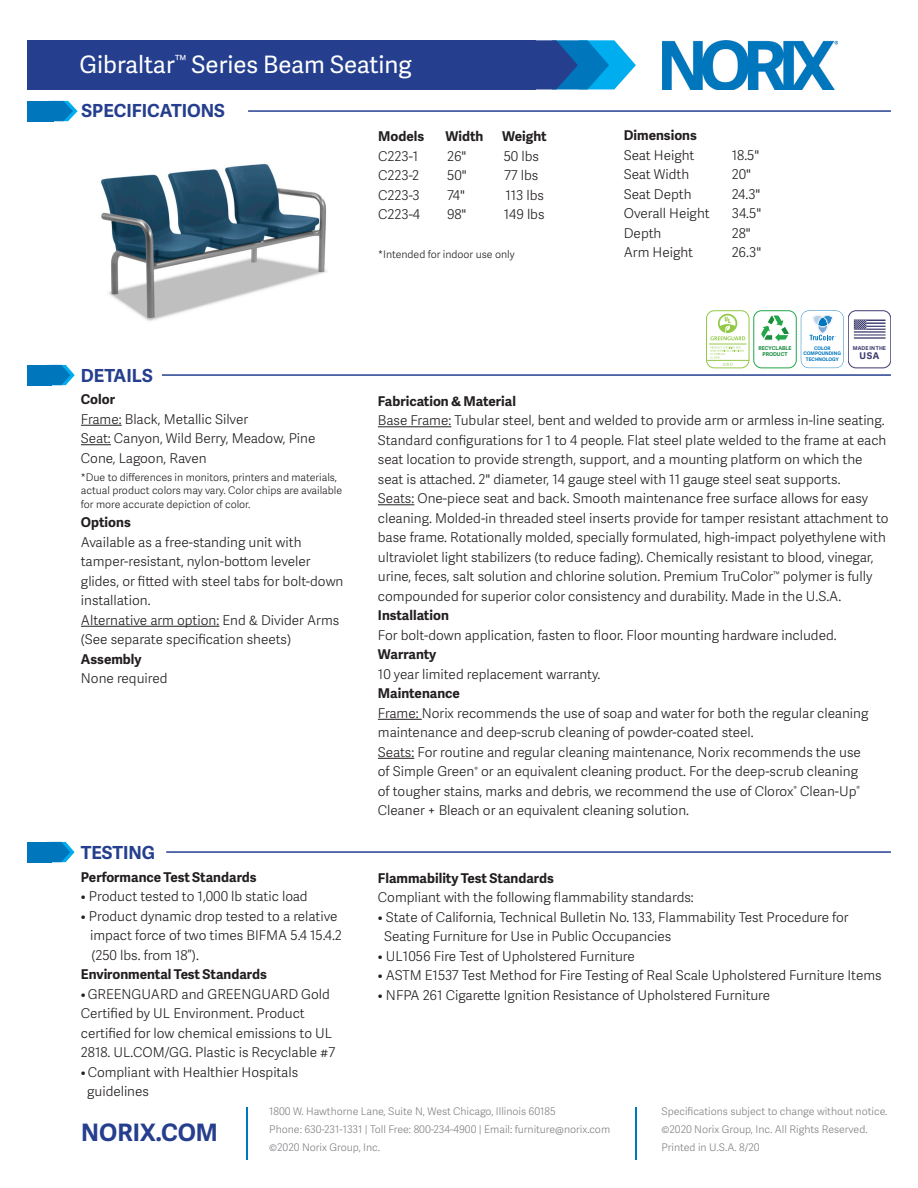
<style>
.page{position:relative;width:918px;height:1188px;background:#fff}
.page>*{position:absolute;margin:0;border:0;box-sizing:border-box;transform-origin:0 0}
.t1{font:24px "Adelle Sans";color:#fff}
.t2{font:700 24px "Adelle Sans";color:#253f8e}
.t3{font:700 18px "Adelle Sans";color:#253f8e}
.t4{font:300 13.5px/19.5px "Adelle Sans";color:#231f20}
.t5{font:700 13.5px "Adelle Sans";color:#231f20}
.t6{font:300 10.5px/18px "Adelle Sans";color:#808285}
.t7{font:300 10.5px/13.5px "Adelle Sans";color:#231f20}
.t8{font:700 9.3px "Adelle Sans";color:#3d3b6e}
.t9{font:700 5.25px/6.3px "Adelle Sans";color:#1a8b3d;text-align:center}
.t10{font:700 5.25px "Adelle Sans";color:#3d3b6e}
.t11{font:700 4.8px/5.8px "Adelle Sans";color:#0077bd;text-align:center}
</style>
<div class="page">
<img style="left:663px;top:40px;width:174px;height:50px">
<svg style="left:535px;top:40px;width:101px;height:49px;background:#2883c2"></svg>
<div style="left:27px;top:40px;width:508px;height:49px;background:#253f8e"></div>
<hr style="left:246px;top:1108px;width:2px;height:52px;background:#0077bd">
<hr style="left:636px;top:1108px;width:1px;height:52px;background:#0077bd">
<hr style="left:378px;top:426px;width:73px;height:1px;background:#231f20">
<hr style="left:378px;top:504px;width:36px;height:1px;background:#231f20">
<hr style="left:378px;top:719px;width:44px;height:1px;background:#231f20">
<hr style="left:378px;top:758px;width:36px;height:1px;background:#231f20">
<svg style="left:52px;top:365px;width:23px;height:20px"></svg>
<div style="left:27px;top:365px;width:25px;height:20px;background:#0077bd"></div>
<hr style="left:162px;top:374px;width:729px;height:2px;background:#253f8e">
<hr style="left:81px;top:425px;width:41px;height:1px;background:#231f20">
<hr style="left:81px;top:444px;width:30px;height:1px;background:#231f20">
<hr style="left:81px;top:626px;width:138px;height:1px;background:#231f20">
<svg style="left:52px;top:842px;width:23px;height:20px"></svg>
<div style="left:27px;top:842px;width:25px;height:20px;background:#0077bd"></div>
<hr style="left:166px;top:851px;width:725px;height:2px;background:#253f8e">
<svg style="left:53px;top:101px;width:25px;height:20px"></svg>
<div style="left:27px;top:101px;width:26px;height:20px;background:#0077bd"></div>
<hr style="left:248px;top:110px;width:643px;height:2px;background:#253f8e">
<img style="left:100px;top:163px;width:227px;height:158px">
<div style="left:848px;top:310px;width:43px;height:58px;border:1px solid #3d3b6e;border-radius:8px"></div>
<svg style="left:854px;top:320px;width:32px;height:19px"></svg>
<div style="left:754px;top:310px;width:42px;height:58px;border:1px solid #23a649;border-radius:8px"></div>
<svg style="left:760px;top:315px;width:29px;height:27px"></svg>
<svg style="left:707px;top:311px;width:42px;height:57px"></svg>
<div style="left:706px;top:310px;width:43px;height:58px;border:1px solid #92c947;border-radius:8px"></div>
<hr style="left:707px;top:360px;width:42px;height:1px;background:#92c947">
<hr style="left:709px;top:344px;width:37px;height:1px;background:#92c947">
<svg style="left:710px;top:314px;width:35px;height:26px"></svg>
<svg style="left:710px;top:347px;width:34px;height:19px"></svg>
<svg style="left:801px;top:311px;width:43px;height:57px"></svg>
<p class="t1" style="left:79px;top:48px;width:334px">Gibraltar<sup>™</sup> Series Beam Seating</p>
<p class="t3" style="left:82px;top:98px;width:145px">SPECIFICATIONS</p>
<p class="t3" style="left:81px;top:362px;width:73px">DETAILS</p>
<p class="t5" style="left:81px;top:390px;width:36px">Color</p>
<p class="t4" style="left:81px;top:409px;width:169px">Frame: Black, Metallic Silver</p>
<p class="t4" style="left:81px;top:428px;width:236px">Seat: Canyon, Wild Berry, Meadow, Pine<br>Cone, Lagoon, Raven</p>
<p class="t7" style="left:81px;top:470px;width:263px">*Due to differences in monitors, printers and materials, actual product colors may vary. Color chips are available for more accurate depiction of color.</p>
<p class="t5" style="left:81px;top:513px;width:51px">Options</p>
<p class="t4" style="left:81px;top:532px;width:264px">Available as a free-standing unit with tamper-resistant, nylon-bottom leveler glides, or fitted with steel tabs for bolt-down installation.</p>
<p class="t4" style="left:81px;top:610px;width:260px">Alternative arm option: End &amp; Divider Arms (See separate specification sheets)</p>
<p class="t5" style="left:81px;top:649px;width:62px">Assembly</p>
<p class="t4" style="left:81px;top:668px;width:88px">None required</p>
<p class="t3" style="left:81px;top:839px;width:76px">TESTING</p>
<p class="t5" style="left:81px;top:867px;width:177px">Performance Test Standards</p>
<p class="t4" style="left:81px;top:887px;width:228px">• Product tested to 1,000 lb static load</p>
<p class="t4" style="left:90px;top:906px;width:253px;text-indent:-9px">• Product dynamic drop tested to a relative impact force of two times BIFMA 5.4 15.4.2</p>
<p class="t4" style="left:91px;top:945px;width:109px">(250 lbs. from 18”).</p>
<p class="t5" style="left:81px;top:965px;width:187px">Environmental Test Standards</p>
<p class="t4" style="left:81px;top:984px;width:256px">•GREENGUARD and GREENGUARD Gold Certified by UL Environment. Product certified for low chemical emissions to UL 2818. UL.COM/GG. Plastic is Recyclable #7</p>
<p class="t4" style="left:87px;top:1062px;width:213px;text-indent:-6px">•Compliant with Healthier Hospitals guidelines</p>
<p class="t5" style="left:378px;top:127px;width:48px">Models</p>
<p class="t5" style="left:445px;top:127px;width:40px">Width</p>
<p class="t5" style="left:502px;top:127px;width:46px">Weight</p>
<p class="t4" style="left:378px;top:146px;width:42px">C223-1</p>
<p class="t4" style="left:447px;top:146px;width:21px">26"</p>
<p class="t4" style="left:504px;top:146px;width:37px">50 lbs</p>
<p class="t4" style="left:378px;top:165px;width:42px">C223-2</p>
<p class="t4" style="left:447px;top:165px;width:21px">50"</p>
<p class="t4" style="left:504px;top:165px;width:36px">77 lbs</p>
<p class="t4" style="left:378px;top:185px;width:43px">C223-3</p>
<p class="t4" style="left:447px;top:185px;width:19px">74"</p>
<p class="t4" style="left:505px;top:185px;width:40px">113 lbs</p>
<p class="t4" style="left:378px;top:204px;width:43px">C223-4</p>
<p class="t4" style="left:447px;top:204px;width:21px">98"</p>
<p class="t4" style="left:504px;top:204px;width:42px">149 lbs</p>
<p class="t7" style="left:378px;top:247px;width:138px">*Intended for indoor use only</p>
<p class="t5" style="left:624px;top:126px;width:75px">Dimensions</p>
<p class="t4" style="left:624px;top:145px;width:72px">Seat Height</p>
<p class="t4" style="left:732px;top:145px;width:29px">18.5"</p>
<p class="t4" style="left:624px;top:164px;width:67px">Seat Width</p>
<p class="t4" style="left:732px;top:164px;width:21px">20"</p>
<p class="t4" style="left:624px;top:184px;width:69px">Seat Depth</p>
<p class="t4" style="left:732px;top:184px;width:30px">24.3"</p>
<p class="t4" style="left:624px;top:203px;width:87px">Overall Height</p>
<p class="t4" style="left:732px;top:203px;width:31px">34.5"</p>
<p class="t4" style="left:624px;top:223px;width:39px">Depth</p>
<p class="t4" style="left:732px;top:223px;width:20px">28"</p>
<p class="t4" style="left:624px;top:242px;width:71px">Arm Height</p>
<p class="t4" style="left:732px;top:242px;width:31px">26.3"</p>
<p class="t9" style="left:758px;top:345px;width:35px">RECYCLABLE<br>PRODUCT</p>
<p class="t11" style="left:804px;top:345px;width:39px">COLOR<br>COMPOUNDING<br>TECHNOLOGY</p>
<p class="t10" style="left:853px;top:344px;width:35px">MADE IN THE</p>
<p class="t8" style="left:860px;top:349px;width:21px">USA</p>
<p class="t5" style="left:378px;top:391px;width:140px">Fabrication &amp; Material</p>
<p class="t4" style="left:378px;top:410px;width:510px">Base Frame: Tubular steel, bent and welded to provide arm or armless in-line seating.<br>Standard configurations for 1 to 4 people. Flat steel plate welded to the frame at each seat location to provide strength, support, and a mounting platform on which the seat is attached. 2" diameter, 14 gauge steel with 11 gauge steel seat supports.</p>
<p class="t4" style="left:378px;top:488px;width:512px">Seats: One-piece seat and back. Smooth maintenance free surface allows for easy cleaning. Molded-in threaded steel inserts provide for tamper resistant attachment to base frame. Rotationally molded, specially formulated, high-impact polyethylene with ultraviolet light stabilizers (to reduce fading). Chemically resistant to blood, vinegar, urine, feces, salt solution and chlorine solution. Premium TruColor<sup>™</sup> polymer is fully compounded for superior color consistency and durability. Made in the U.S.A.</p>
<p class="t5" style="left:378px;top:606px;width:72px">Installation</p>
<p class="t4" style="left:378px;top:625px;width:460px">For bolt-down application, fasten to floor. Floor mounting hardware included.</p>
<p class="t5" style="left:378px;top:645px;width:60px">Warranty</p>
<p class="t4" style="left:378px;top:664px;width:224px">10 year limited replacement warranty.</p>
<p class="t5" style="left:378px;top:684px;width:84px">Maintenance</p>
<p class="t4" style="left:378px;top:703px;width:492px">Frame: Norix recommends the use of soap and water for both the regular cleaning maintenance and deep-scrub cleaning of powder-coated steel.</p>
<p class="t4" style="left:378px;top:742px;width:485px">Seats: For routine and regular cleaning maintenance, Norix recommends the use of Simple Green<sup>®</sup> or an equivalent cleaning product. For the deep-scrub cleaning of tougher stains, marks and debris, we recommend the use of Clorox<sup>®</sup> Clean-Up<sup>® </sup>Cleaner + Bleach or an equivalent cleaning solution.</p>
<p class="t5" style="left:378px;top:868px;width:177px">Flammability Test Standards</p>
<p class="t4" style="left:378px;top:887px;width:317px">Compliant with the following flammability standards:</p>
<p class="t4" style="left:384px;top:907px;width:466px;text-indent:-6px">• State of California, Technical Bulletin No. 133, Flammability Test Procedure for<br>Seating Furniture for Use in Public Occupancies</p>
<p class="t4" style="left:378px;top:946px;width:258px">• UL1056 Fire Test of Upholstered Furniture</p>
<p class="t4" style="left:378px;top:965px;width:505px">• ASTM E1537 Test Method for Fire Testing of Real Scale Upholstered Furniture Items</p>
<p class="t4" style="left:378px;top:985px;width:394px">• NFPA 261 Cigarette Ignition Resistance of Upholstered Furniture</p>
<p class="t2" style="left:81px;top:1115px;width:138px">NORIX.COM</p>
<p class="t6" style="left:269px;top:1102px;width:288px">1800 W. Hawthorne Lane, Suite N, West Chicago, Illinois 60185</p>
<p class="t6" style="left:269px;top:1120px;width:342px">Phone: 630-231-1331 | Toll Free: 800-234-4900 | Email: furniture@norix.com ©2020 Norix Group, Inc.</p>
<p class="t6" style="left:662px;top:1102px;width:227px">Specifications subject to change without notice. ©2020 Norix Group, Inc. All Rights Reserved.<br>Printed in U.S.A. 8/20</p>
</div>
